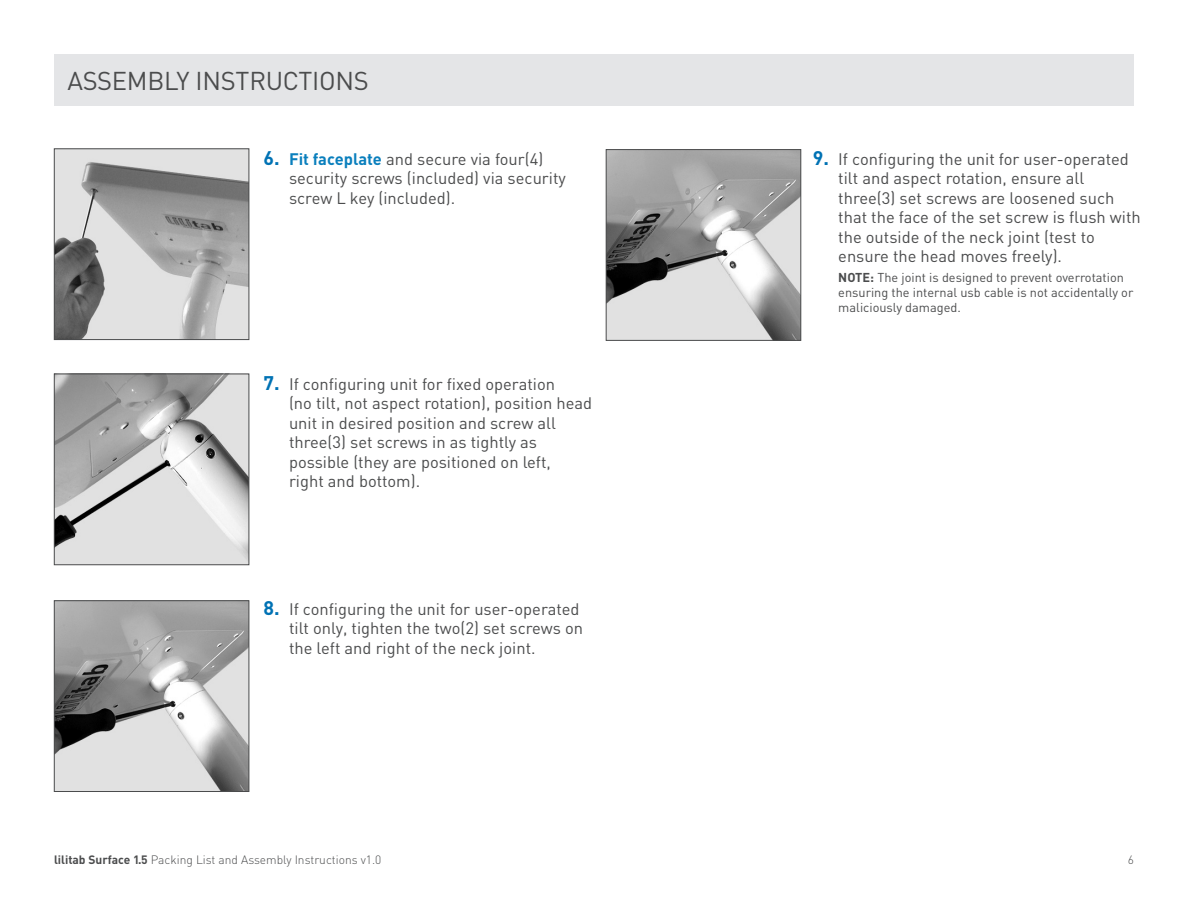
<style>
.page{position:relative;width:1188px;height:918px;background:#fff}
.page>*{position:absolute;margin:0;border:0;box-sizing:border-box;transform-origin:0 0}
.t1{font:25.5px "DIN";letter-spacing:-.01em;color:#4b4c4d}
.t2{font:16.5px/19.5px "DIN";color:#4b4c4d}
.t3{font:12.75px/15px "DIN";color:#4b4c4d}
.t4{font:300 12px "DIN";color:#4b4c4d}
.s1{font-weight:700;font-size:19.5px;color:#0072b4}
.s2{font-weight:700;color:#0a7fbd}
.s3{font-weight:700}
</style>
<div class="page">
<img style="left:56px;top:150px;width:191px;height:188px">
<div style="left:54px;top:148px;width:195px;height:192px;border:1px solid #4b4c4d"></div>
<div style="left:54px;top:54px;width:1080px;height:52px;background:#e4e5e7"></div>
<img style="left:56px;top:376px;width:191px;height:187px">
<div style="left:54px;top:374px;width:195px;height:191px;border:1px solid #4b4c4d"></div>
<img style="left:56px;top:602px;width:191px;height:188px">
<div style="left:54px;top:600px;width:195px;height:192px;border:1px solid #4b4c4d"></div>
<img style="left:608px;top:151px;width:191px;height:188px">
<div style="left:606px;top:149px;width:195px;height:192px;border:1px solid #4b4c4d"></div>
<h1 class="t1" style="left:68px;top:65px;width:303px">ASSEMBLY INSTRUCTIONS</h1>
<p class="t2" style="left:289px;top:149px;width:278px;text-indent:-26px"><span class="s1">6.</span> <span class="s2">Fit faceplate</span> and secure via four(4) security screws (included) via security screw L key (included).</p>
<p class="t2" style="left:289px;top:374px;width:305px;text-indent:-26px"><span class="s1">7.</span> If configuring unit for fixed operation<br>(no tilt, not aspect rotation), position head unit in desired position and screw all three(3) set screws in as tightly as possible (they are positioned on left,<br>right and bottom).</p>
<p class="t2" style="left:289px;top:599px;width:296px;text-indent:-26px"><span class="s1">8.</span> If configuring the unit for user-operated tilt only, tighten the two(2) set screws on the left and right of the neck joint.</p>
<p class="t2" style="left:838px;top:149px;width:304px;text-indent:-26px"><span class="s1">9.</span> If configuring the unit for user-operated tilt and aspect rotation, ensure all three(3) set screws are loosened such that the face of the set screw is flush with the outside of the neck joint (test to ensure the head moves freely).</p>
<p class="t3" style="left:838px;top:269px;width:297px"><span class="s3">NOTE:</span> The joint is designed to prevent overrotation ensuring the internal usb cable is not accidentally or maliciously damaged.</p>
<p class="t4" style="left:54px;top:852px;width:329px"><span class="s3">lilitab Surface 1.5</span> Packing List and Assembly Instructions v1.0</p>
<p class="t4" style="left:1128px;top:852px;width:8px">6</p>
</div>
